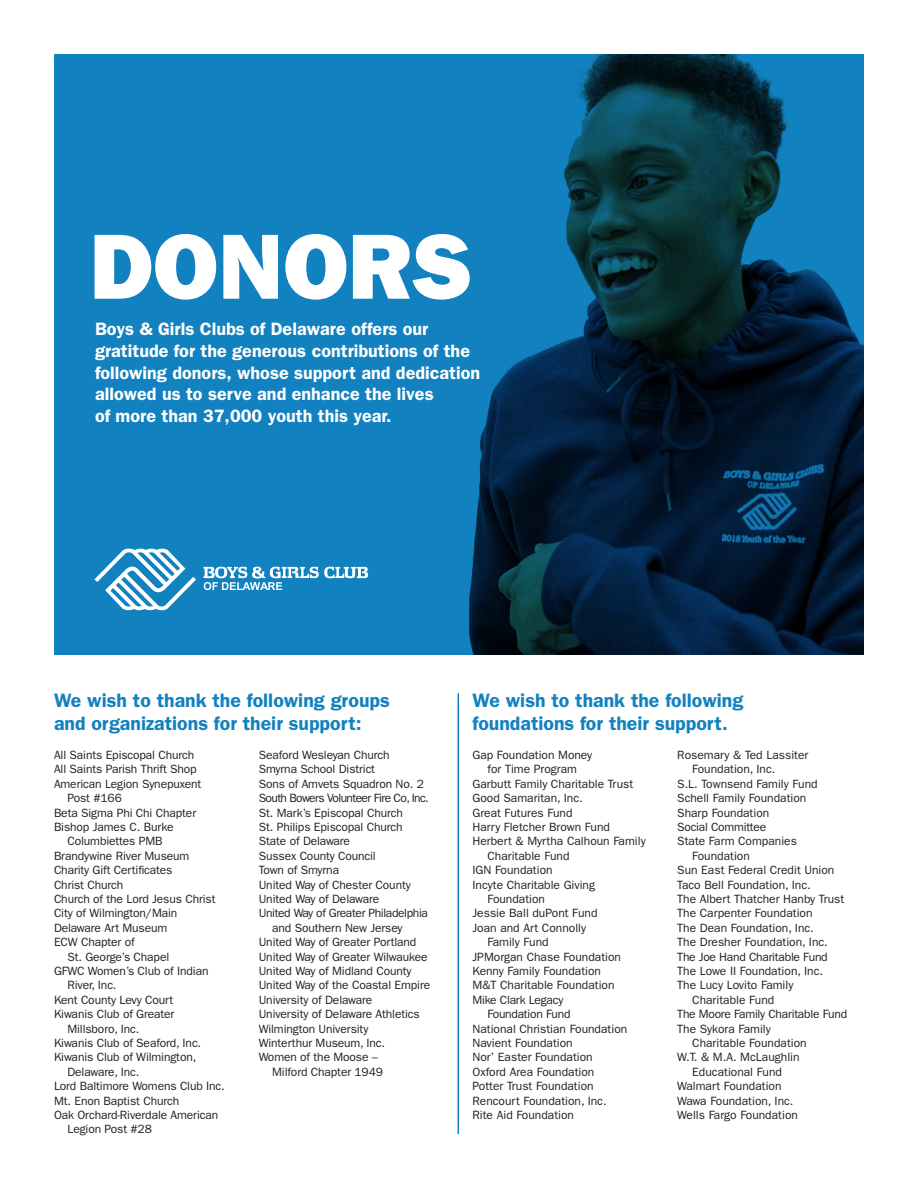
<style>
.page{position:relative;width:918px;height:1188px;background:#fff}
.page>*{position:absolute;margin:0;border:0;box-sizing:border-box;transform-origin:0 0}
.t1{font:800 93px "Franklin Gothic";color:#fff}
.t2{font:600 19.5px/23.4px "Franklin Gothic";color:#1281c0}
.t3{font:600 18px/21.6px "Franklin Gothic";color:#fff}
.t4{font:12px "Franklin Gothic";letter-spacing:-.01em;color:#231f20}
.t5{font:12px "Franklin Gothic";letter-spacing:-.05em;color:#231f20}
.t6{font:12px "Franklin Gothic";letter-spacing:-.03em;color:#231f20}
</style>
<div class="page">
<img style="left:54px;top:54px;width:810px;height:600px">
<svg style="left:95px;top:549px;width:101px;height:61px"></svg>
<svg style="left:203px;top:567px;width:165px;height:23px"></svg>
<hr style="left:458px;top:693px;width:1px;height:441px;background:#1281c0">
<h1 class="t1" style="left:90px;top:212px;width:385px">DONORS</h1>
<h3 class="t3" style="left:95px;top:318px;width:387px">Boys &amp; Girls Clubs of Delaware offers our gratitude for the generous contributions of the following donors, whose support and dedication allowed us to serve and enhance the lives<br>of more than 37,000 youth this year.</h3>
<h2 class="t2" style="left:54px;top:688px;width:337px">We wish to thank the following groups and organizations for their support:</h2>
<h2 class="t2" style="left:473px;top:688px;width:272px">We wish to thank the following foundations for their support.</h2>
<p class="t4" style="left:54px;top:748px;width:142px">All Saints Episcopal Church</p>
<p class="t4" style="left:54px;top:762px;width:144px">All Saints Parish Thrift Shop</p>
<p class="t4" style="left:54px;top:777px;width:149px">American Legion Synepuxent</p>
<p class="t4" style="left:68px;top:791px;width:56px">Post #166</p>
<p class="t4" style="left:54px;top:806px;width:144px">Beta Sigma Phi Chi Chapter</p>
<p class="t4" style="left:54px;top:820px;width:121px">Bishop James C. Burke</p>
<p class="t4" style="left:68px;top:834px;width:97px">Columbiettes PMB</p>
<p class="t4" style="left:54px;top:849px;width:137px">Brandywine River Museum</p>
<p class="t4" style="left:54px;top:863px;width:120px">Charity Gift Certificates</p>
<p class="t4" style="left:54px;top:878px;width:71px">Christ Church</p>
<p class="t4" style="left:54px;top:892px;width:163px">Church of the Lord Jesus Christ</p>
<p class="t4" style="left:54px;top:906px;width:125px">City of Wilmington/Main</p>
<p class="t4" style="left:54px;top:921px;width:115px">Delaware Art Museum</p>
<p class="t4" style="left:54px;top:935px;width:82px">ECW Chapter of</p>
<p class="t4" style="left:68px;top:950px;width:103px">St. George’s Chapel</p>
<p class="t4" style="left:54px;top:964px;width:156px">GFWC Women’s Club of Indian</p>
<p class="t4" style="left:68px;top:978px;width:51px">River, Inc.</p>
<p class="t4" style="left:54px;top:993px;width:121px">Kent County Levy Court</p>
<p class="t4" style="left:54px;top:1007px;width:122px">Kiwanis Club of Greater</p>
<p class="t4" style="left:68px;top:1022px;width:73px">Millsboro, Inc.</p>
<p class="t4" style="left:54px;top:1036px;width:149px">Kiwanis Club of Seaford, Inc.</p>
<p class="t4" style="left:54px;top:1050px;width:144px">Kiwanis Club of Wilmington,</p>
<p class="t4" style="left:68px;top:1065px;width:73px">Delaware, Inc.</p>
<p class="t4" style="left:54px;top:1079px;width:172px">Lord Baltimore Womens Club Inc.</p>
<p class="t4" style="left:54px;top:1094px;width:127px">Mt. Enon Baptist Church</p>
<p class="t4" style="left:54px;top:1108px;width:166px">Oak Orchard-Riverdale American</p>
<p class="t4" style="left:68px;top:1122px;width:86px">Legion Post #28</p>
<p class="t4" style="left:259px;top:748px;width:132px">Seaford Wesleyan Church</p>
<p class="t4" style="left:259px;top:762px;width:118px">Smyrna School District</p>
<p class="t4" style="left:259px;top:777px;width:167px">Sons of Amvets Squadron No. 2</p>
<p class="t5" style="left:259px;top:791px;width:172px">South Bowers Volunteer Fire Co, Inc.</p>
<p class="t4" style="left:259px;top:806px;width:146px">St. Mark’s Episcopal Church</p>
<p class="t4" style="left:259px;top:820px;width:145px">St. Philips Episcopal Church</p>
<p class="t4" style="left:259px;top:834px;width:93px">State of Delaware</p>
<p class="t4" style="left:259px;top:849px;width:119px">Sussex County Council</p>
<p class="t4" style="left:259px;top:863px;width:82px">Town of Smyrna</p>
<p class="t4" style="left:259px;top:878px;width:154px">United Way of Chester County</p>
<p class="t4" style="left:259px;top:892px;width:122px">United Way of Delaware</p>
<p class="t6" style="left:259px;top:906px;width:171px">United Way of Greater Philadelphia</p>
<p class="t4" style="left:272px;top:921px;width:132px">and Southern New Jersey</p>
<p class="t4" style="left:259px;top:935px;width:159px">United Way of Greater Portland</p>
<p class="t4" style="left:259px;top:950px;width:170px">United Way of Greater Wilwaukee</p>
<p class="t4" style="left:259px;top:964px;width:154px">United Way of Midland County</p>
<p class="t4" style="left:259px;top:978px;width:173px">United Way of the Coastal Empire</p>
<p class="t4" style="left:259px;top:993px;width:115px">University of Delaware</p>
<p class="t4" style="left:259px;top:1007px;width:163px">University of Delaware Athletics</p>
<p class="t4" style="left:259px;top:1022px;width:111px">Wilmington University</p>
<p class="t4" style="left:259px;top:1036px;width:128px">Winterthur Museum, Inc.</p>
<p class="t4" style="left:259px;top:1050px;width:121px">Women of the Moose –</p>
<p class="t4" style="left:272px;top:1065px;width:112px">Milford Chapter 1949</p>
<p class="t4" style="left:472px;top:748px;width:121px">Gap Foundation Money</p>
<p class="t4" style="left:488px;top:762px;width:91px">for Time Program</p>
<p class="t4" style="left:472px;top:777px;width:162px">Garbutt Family Charitable Trust</p>
<p class="t4" style="left:472px;top:791px;width:112px">Good Samaritan, Inc.</p>
<p class="t4" style="left:472px;top:806px;width:102px">Great Futures Fund</p>
<p class="t4" style="left:472px;top:820px;width:139px">Harry Fletcher Brown Fund</p>
<p class="t4" style="left:472px;top:834px;width:175px">Herbert &amp; Myrtha Calhoun Family</p>
<p class="t4" style="left:488px;top:849px;width:84px">Charitable Fund</p>
<p class="t4" style="left:472px;top:863px;width:82px">IGN Foundation</p>
<p class="t4" style="left:472px;top:878px;width:124px">Incyte Charitable Giving</p>
<p class="t4" style="left:488px;top:892px;width:59px">Foundation</p>
<p class="t4" style="left:472px;top:906px;width:126px">Jessie Ball duPont Fund</p>
<p class="t4" style="left:472px;top:921px;width:115px">Joan and Art Connolly</p>
<p class="t4" style="left:488px;top:935px;width:63px">Family Fund</p>
<p class="t4" style="left:472px;top:950px;width:150px">JPMorgan Chase Foundation</p>
<p class="t4" style="left:472px;top:964px;width:130px">Kenny Family Foundation</p>
<p class="t4" style="left:472px;top:978px;width:144px">M&amp;T Charitable Foundation</p>
<p class="t4" style="left:472px;top:993px;width:92px">Mike Clark Legacy</p>
<p class="t4" style="left:488px;top:1007px;width:85px">Foundation Fund</p>
<p class="t4" style="left:472px;top:1022px;width:156px">National Christian Foundation</p>
<p class="t4" style="left:472px;top:1036px;width:102px">Navient Foundation</p>
<p class="t4" style="left:472px;top:1050px;width:122px">Nor’ Easter Foundation</p>
<p class="t4" style="left:472px;top:1065px;width:123px">Oxford Area Foundation</p>
<p class="t4" style="left:472px;top:1079px;width:123px">Potter Trust Foundation</p>
<p class="t4" style="left:472px;top:1094px;width:136px">Rencourt Foundation, Inc.</p>
<p class="t4" style="left:472px;top:1108px;width:103px">Rite Aid Foundation</p>
<p class="t4" style="left:677px;top:748px;width:133px">Rosemary &amp; Ted Lassiter</p>
<p class="t4" style="left:692px;top:762px;width:85px">Foundation, Inc.</p>
<p class="t4" style="left:677px;top:777px;width:142px">S.L. Townsend Family Fund</p>
<p class="t4" style="left:677px;top:791px;width:131px">Schell Family Foundation</p>
<p class="t4" style="left:677px;top:806px;width:94px">Sharp Foundation</p>
<p class="t4" style="left:677px;top:820px;width:91px">Social Committee</p>
<p class="t4" style="left:677px;top:834px;width:121px">State Farm Companies</p>
<p class="t4" style="left:692px;top:849px;width:59px">Foundation</p>
<p class="t4" style="left:677px;top:863px;width:159px">Sun East Federal Credit Union</p>
<p class="t4" style="left:677px;top:878px;width:135px">Taco Bell Foundation, Inc.</p>
<p class="t4" style="left:677px;top:892px;width:169px">The Albert Thatcher Hanby Trust</p>
<p class="t4" style="left:677px;top:906px;width:137px">The Carpenter Foundation</p>
<p class="t4" style="left:677px;top:921px;width:138px">The Dean Foundation, Inc.</p>
<p class="t4" style="left:677px;top:935px;width:152px">The Dresher Foundation, Inc.</p>
<p class="t4" style="left:677px;top:950px;width:152px">The Joe Hand Charitable Fund</p>
<p class="t4" style="left:677px;top:964px;width:147px">The Lowe II Foundation, Inc.</p>
<p class="t4" style="left:677px;top:978px;width:118px">The Lucy Lovito Family</p>
<p class="t4" style="left:692px;top:993px;width:84px">Charitable Fund</p>
<p class="t4" style="left:677px;top:1007px;width:171px">The Moore Family Charitable Fund</p>
<p class="t4" style="left:677px;top:1022px;width:95px">The Sykora Family</p>
<p class="t4" style="left:692px;top:1036px;width:116px">Charitable Foundation</p>
<p class="t4" style="left:677px;top:1050px;width:124px">W.T. &amp; M.A. McLaughlin</p>
<p class="t4" style="left:692px;top:1065px;width:91px">Educational Fund</p>
<p class="t4" style="left:677px;top:1079px;width:106px">Walmart Foundation</p>
<p class="t4" style="left:677px;top:1094px;width:118px">Wawa Foundation, Inc.</p>
<p class="t4" style="left:677px;top:1108px;width:122px">Wells Fargo Foundation</p>
</div>
